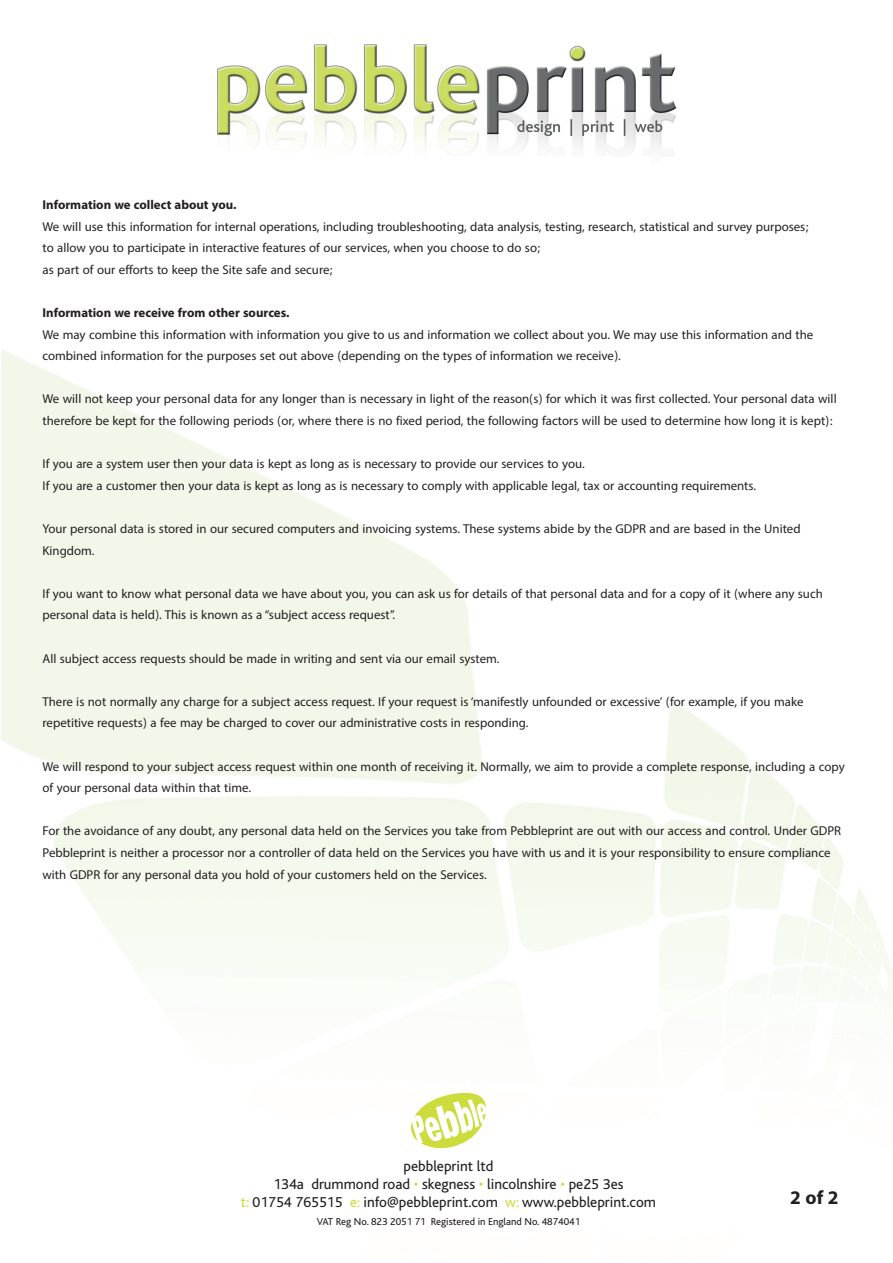
<style>
.page{position:relative;width:893px;height:1263px;background:#fff}
.page>*{position:absolute;margin:0;border:0;box-sizing:border-box;transform-origin:0 0}
.t1{font:700 27px "Myriad Arabic";color:#231f20}
.t2{font:18px/21.6px "Myriad Arabic";color:#231f20}
.t3{font:700 18px "Myriad Arabic";color:#231f20}
.t4{font:15px/18px "Bliss";color:#231f20;text-align:center}
.t5{font:10.5px "Bliss";color:#231f20}
.s1{color:#ccdc3d}
</style>
<div class="page">
<img style="left:2px;top:44px;width:891px;height:963px">
<svg style="left:411px;top:1092px;width:75px;height:57px"></svg>
<p class="t3" style="left:43px;top:192px;width:195px">Information we collect about you.</p>
<p class="t2" style="left:43px;top:216px;width:768px">We will use this information for internal operations, including troubleshooting, data analysis, testing, research, statistical and survey purposes;</p>
<p class="t2" style="left:43px;top:237px;width:500px">to allow you to participate in interactive features of our services, when you choose to do so;</p>
<p class="t2" style="left:43px;top:259px;width:292px">as part of our efforts to keep the Site safe and secure;</p>
<p class="t3" style="left:43px;top:300px;width:249px">Information we receive from other sources.</p>
<p class="t2" style="left:43px;top:324px;width:772px">We may combine this information with information you give to us and information we collect about you. We may use this information and the combined information for the purposes set out above (depending on the types of information we receive).</p>
<p class="t2" style="left:43px;top:388px;width:796px">We will not keep your personal data for any longer than is necessary in light of the reason(s) for which it was first collected. Your personal data will therefore be kept for the following periods (or, where there is no fixed period, the following factors will be used to determine how long it is kept):</p>
<p class="t2" style="left:43px;top:453px;width:544px">If you are a system user then your data is kept as long as is necessary to provide our services to you.</p>
<p class="t2" style="left:43px;top:475px;width:715px">If you are a customer then your data is kept as long as is necessary to comply with applicable legal, tax or accounting requirements.</p>
<p class="t2" style="left:43px;top:518px;width:760px">Your personal data is stored in our secured computers and invoicing systems. These systems abide by the GDPR and are based in the United<br>Kingdom.</p>
<p class="t2" style="left:43px;top:583px;width:782px">If you want to know what personal data we have about you, you can ask us for details of that personal data and for a copy of it (where any such personal data is held). This is known as a “subject access request”.</p>
<p class="t2" style="left:43px;top:648px;width:459px">All subject access requests should be made in writing and sent via our email system.</p>
<p class="t2" style="left:43px;top:691px;width:762px">There is not normally any charge for a subject access request. If your request is ‘manifestly unfounded or excessive’ (for example, if you make repetitive requests) a fee may be charged to cover our administrative costs in responding.</p>
<p class="t2" style="left:43px;top:756px;width:804px">We will respond to your subject access request within one month of receiving it. Normally, we aim to provide a complete response, including a copy of your personal data within that time.</p>
<p class="t2" style="left:43px;top:820px;width:800px">For the avoidance of any doubt, any personal data held on the Services you take from Pebbleprint are out with our access and control. Under GDPR<br>Pebbleprint is neither a processor nor a controller of data held on the Services you have with us and it is your responsibility to ensure compliance with GDPR for any personal data you hold of your customers held on the Services.</p>
<p class="t4" style="left:241px;top:1157px;width:417px">pebbleprint ltd<br>134a drummond road skegness lincolnshire pe25 3es<br><span class="s1">t:</span> 01754 765515 <span class="s1">e:</span> info@pebbleprint.com <span class="s1">w:</span> www.pebbleprint.com</p>
<p class="t5" style="left:317px;top:1216px;width:265px">VAT Reg No. 823 2051 71 Registered in England No. 4874041</p>
<p class="t1" style="left:790px;top:1179px;width:50px">2 of 2</p>
</div>
